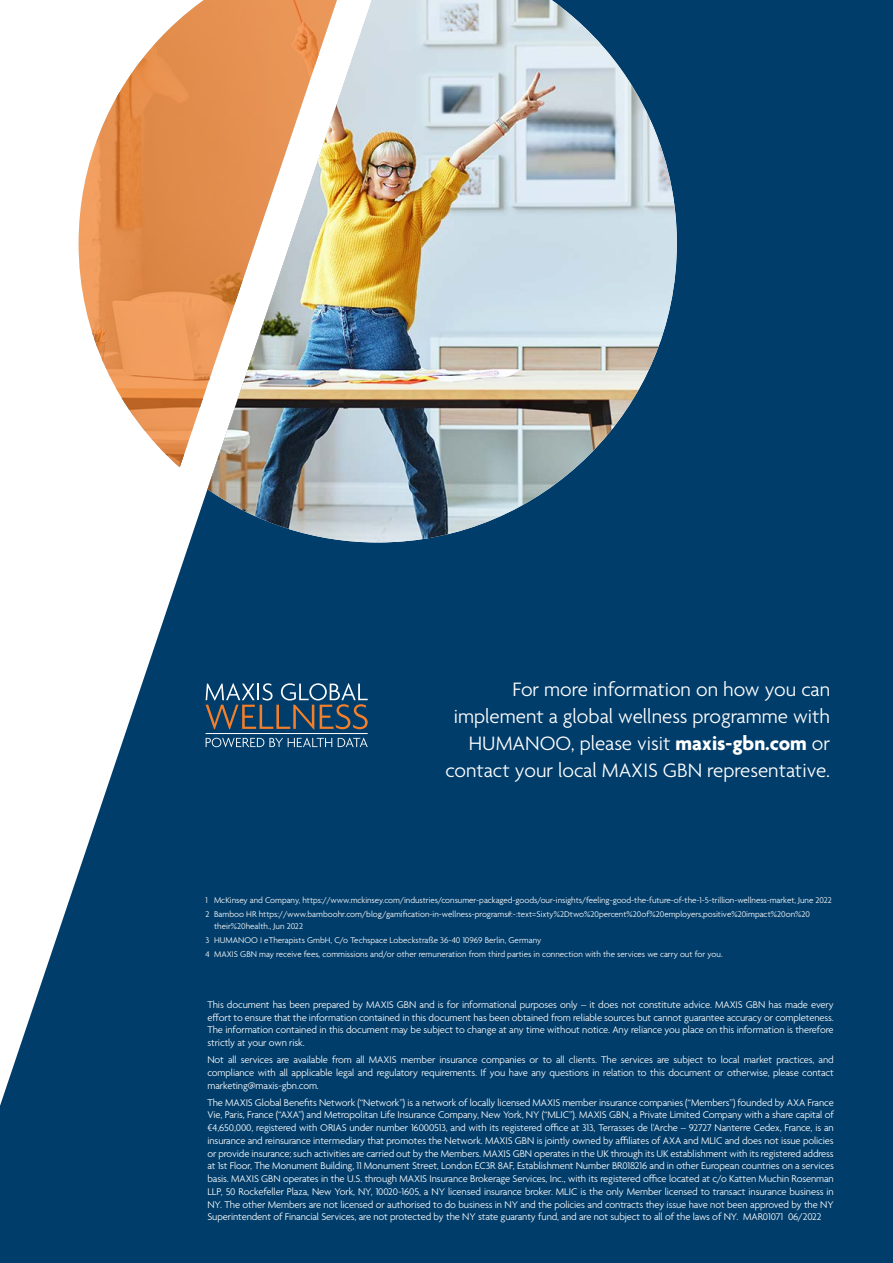
<style>
.page{position:relative;width:893px;height:1263px;background:#003d6a}
.page>*{position:absolute;margin:0;border:0;box-sizing:border-box;transform-origin:0 0}
.t1{font:300 21px/27px "Agenda";color:#fff;text-align:right}
.t2{font:300 10.5px/12.8px "Agenda";letter-spacing:-.01em;color:#fff;text-align:justify}
.t3{font:300 9px/14.1px "Agenda";color:#fff}
.s1{font-weight:700}
</style>
<div class="page">
<svg style="left:0;top:0;width:393px;height:1106px"></svg>
<svg style="left:79px;top:0;width:128px;height:467px;background:#ecaf81"></svg>
<img style="left:207px;top:0;width:470px;height:542px">
<svg style="left:206px;top:738px;width:126px;height:9px"></svg>
<svg style="left:338px;top:738px;width:30px;height:9px"></svg>
<svg style="left:206px;top:683px;width:162px;height:46px"></svg>
<hr style="left:206px;top:733px;width:162px;height:1px;background:#fff">
<h1 class="t1" style="left:445px;top:677px;width:386px">For more information on how you can implement a global wellness programme with HUMANOO, please visit <span class="s1">maxis-gbn.com</span> or contact your local MAXIS GBN representative.</h1>
<p class="t3" style="left:206px;top:893px;width:628px">1 McKinsey and Company, https://www.mckinsey.com/industries/consumer-packaged-goods/our-insights/feeling-good-the-future-of-the-1-5-trillion-wellness-market, June 2022<br>2 Bamboo HR https://www.bamboohr.com/blog/gamification-in-wellness-programs#:~:text=Sixty%2Dtwo%20percent%20of%20employers,positive%20impact%20on%20</p>
<p class="t3" style="left:206px;top:919px;width:519px;text-indent:9px">their%20health., Jun 2022<br>3 HUMANOO I eTherapists GmbH, C/o Techspace Lobeckstraße 36-40 10969 Berlin, Germany<br>4 MAXIS GBN may receive fees, commissions and/or other remuneration from third parties in connection with the services we carry out for you.</p>
<p class="t2" style="left:207px;top:999px;width:628px">This document has been prepared by MAXIS GBN and is for informational purposes only – it does not constitute advice. MAXIS GBN has made every effort to ensure that the information contained in this document has been obtained from reliable sources but cannot guarantee accuracy or completeness.<br>The information contained in this document may be subject to change at any time without notice. Any reliance you place on this information is therefore strictly at your own risk.</p>
<p class="t2" style="left:207px;top:1054px;width:628px">Not all services are available from all MAXIS member insurance companies or to all clients. The services are subject to local market practices, and compliance with all applicable legal and regulatory requirements. If you have any questions in relation to this document or otherwise, please contact marketing@maxis-gbn.com.</p>
<p class="t2" style="left:207px;top:1096px;width:628px">The MAXIS Global Benefits Network (“Network”) is a network of locally licensed MAXIS member insurance companies (“Members”) founded by AXA France Vie, Paris, France (“AXA”) and Metropolitan Life Insurance Company, New York, NY (“MLIC”). MAXIS GBN, a Private Limited Company with a share capital of €4,650,000, registered with ORIAS under number 16000513, and with its registered office at 313, Terrasses de l’Arche – 92727 Nanterre Cedex, France, is an insurance and reinsurance intermediary that promotes the Network. MAXIS GBN is jointly owned by affiliates of AXA and MLIC and does not issue policies or provide insurance; such activities are carried out by the Members. MAXIS GBN operates in the UK through its UK establishment with its registered address at 1st Floor, The Monument Building, 11 Monument Street, London EC3R 8AF, Establishment Number BR018216 and in other European countries on a services basis. MAXIS GBN operates in the U.S. through MAXIS Insurance Brokerage Services, Inc., with its registered office located at c/o Katten Muchin Rosenman LLP, 50 Rockefeller Plaza, New York, NY, 10020-1605, a NY licensed insurance broker. MLIC is the only Member licensed to transact insurance business in NY. The other Members are not licensed or authorised to do business in NY and the policies and contracts they issue have not been approved by the NY Superintendent of Financial Services, are not protected by the NY state guaranty fund, and are not subject to all of the laws of NY. MAR01071 06/2022</p>
</div>
